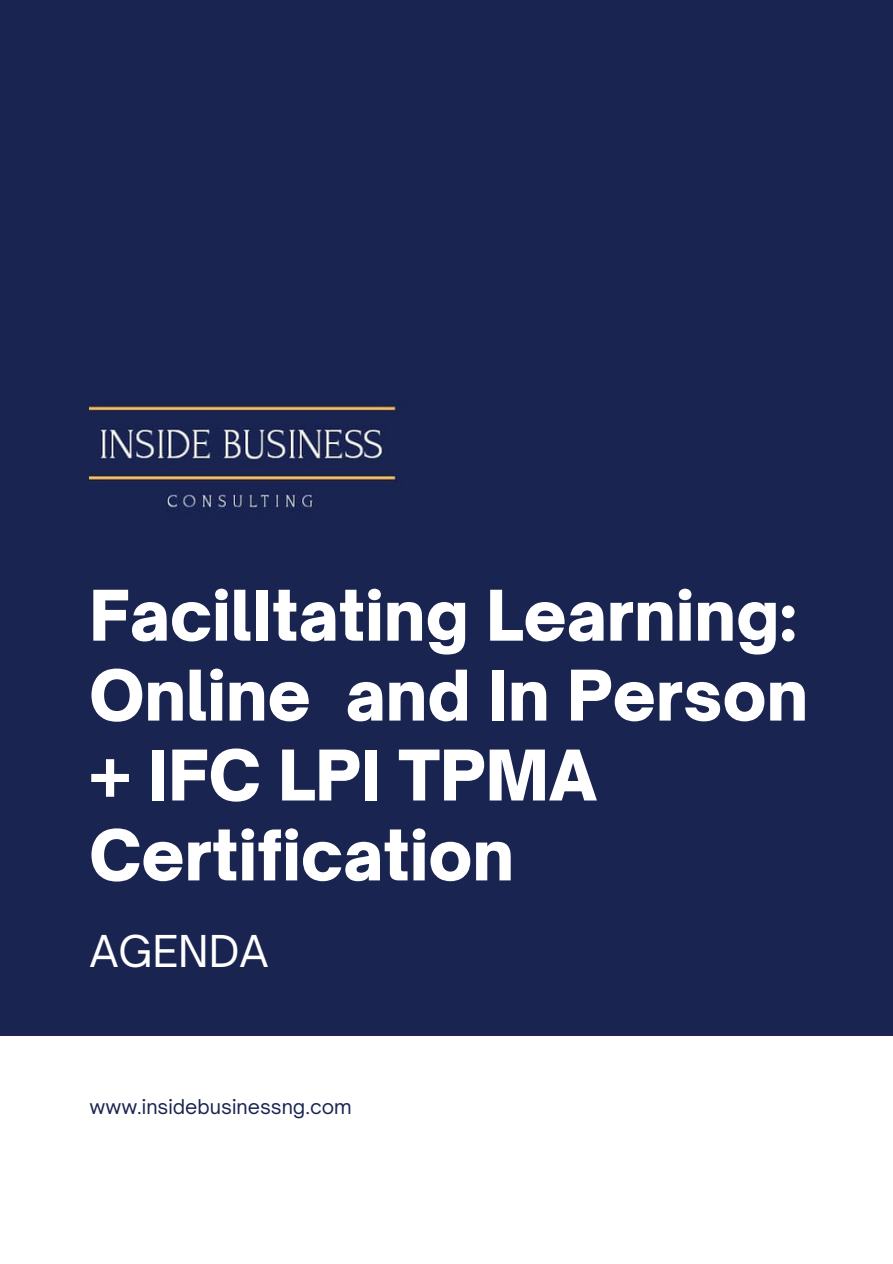
<style>
.page{position:relative;width:893px;height:1264px;background:#fff}
.page>*{position:absolute;margin:0;border:0;box-sizing:border-box;transform-origin:0 0}
.t1{font:900 66.75px/79.8px "Open Sauce One";color:#fff}
.t2{font:42px "Open Sauce One";color:#fff}
.t3{font:19.5px "Open Sauce One";color:#192451}
</style>
<div class="page">
<div style="left:0;top:0;width:892px;height:1035px;background:#192451"></div>
<img style="left:89px;top:403px;width:311px;height:109px">
<p class="t1" style="left:89px;top:575px;width:720px">FacilItating Learning:<br>Online and In Person + IFC LPI TPMA<br>Certification</p>
<p class="t2" style="left:89px;top:925px;width:181px">AGENDA</p>
<p class="t3" style="left:89px;top:1094px;width:264px">www.insidebusinessng.com</p>
</div>
